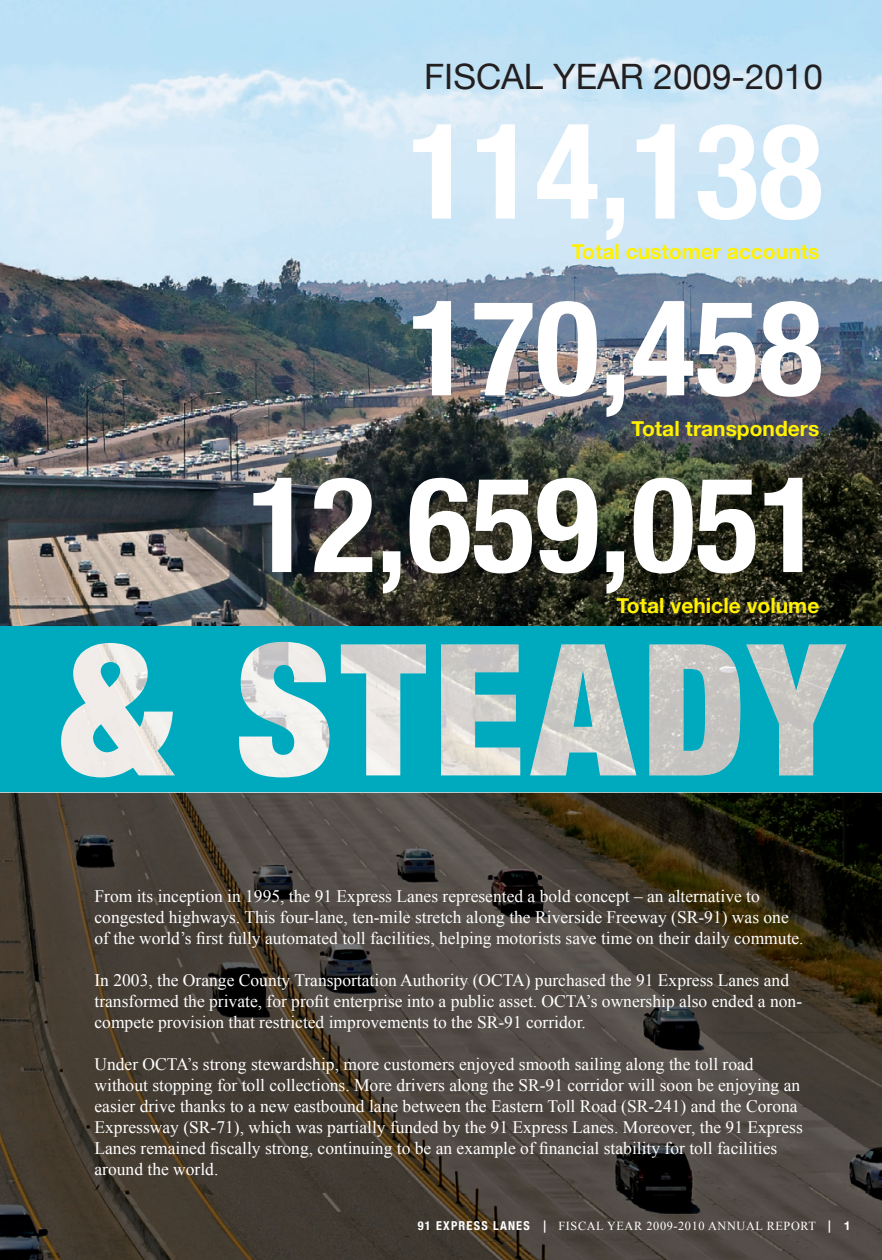
<style>
.page{position:relative;width:882px;height:1260px;background:#fff}
.page>*{position:absolute;margin:0;border:0;box-sizing:border-box;transform-origin:0 0}
.t1{font:700 condensed 133px/176.8px "Helvetica Neue";color:#fff;text-align:right}
.t2{font:35px "Helvetica Neue";color:#231f20}
.t3{font:700 21px "Helvetica Neue";color:#fff101}
.t4{font:17.5px/21px "Times New Roman";color:#fff}
.t5{font:12.25px "Times New Roman";letter-spacing:.05em;color:#fff}
.t6{font:700 condensed 12.25px "Helvetica Neue";letter-spacing:.1em;color:#fff}
.t7{font:700 12.25px "Helvetica Neue";color:#fff}
.s1{font-family:"Helvetica Neue";font-weight:500}
</style>
<div class="page">
<img style="left:0;top:0;width:882px;height:627px">
<img style="left:0;top:627px;width:882px;height:633px">
<img style="left:61px;top:642px;width:786px;height:135px">
<img style="left:0;top:792px;width:882px;height:1px">
<h3 class="t2" style="left:424px;top:56px;width:400px">FISCAL YEAR 2009-2010</h3>
<p class="t1" style="left:248px;top:81px;width:576px">114,138<br>170,458<br>12,659,051</p>
<p class="t3" style="left:572px;top:239px;width:249px">Total customer accounts</p>
<p class="t3" style="left:632px;top:415px;width:189px">Total transponders</p>
<h4 class="t3" style="left:616px;top:592px;width:204px">Total vehicle volume</h4>
<p class="t4" style="left:94px;top:885px;width:711px">From its inception in 1995, the 91 Express Lanes represented a bold concept – an alternative to congested highways. This four-lane, ten-mile stretch along the Riverside Freeway (SR-91) was one of the world’s first fully automated toll facilities, helping motorists save time on their daily commute.</p>
<p class="t4" style="left:94px;top:969px;width:709px">In 2003, the Orange County Transportation Authority (OCTA) purchased the 91 Express Lanes and transformed the private, for profit enterprise into a public asset. OCTA’s ownership also ended a non&shy;compete provision that restricted improvements to the SR-91 corridor.</p>
<p class="t4" style="left:94px;top:1053px;width:710px">Under OCTA’s strong stewardship, more customers enjoyed smooth sailing along the toll road without stopping for toll collections. More drivers along the SR-91 corridor will soon be enjoying an easier drive thanks to a new eastbound lane between the Eastern Toll Road (SR-241) and the Corona Expressway (SR-71), which was partially funded by the 91 Express Lanes. Moreover, the 91 Express Lanes remained fiscally strong, continuing to be an example of financial stability for toll facilities</p>
<p class="t4" style="left:94px;top:1158px;width:125px">around the world.</p>
<p class="t6" style="left:418px;top:1218px;width:114px">91 EXPRESS LANES</p>
<p class="t5" style="left:543px;top:1218px;width:289px"><span class="s1">|</span> FISCAL YEAR 2009-2010 ANNUAL REPORT <span class="s1">|</span></p>
<p class="t7" style="left:844px;top:1218px;width:8px">1</p>
</div>
